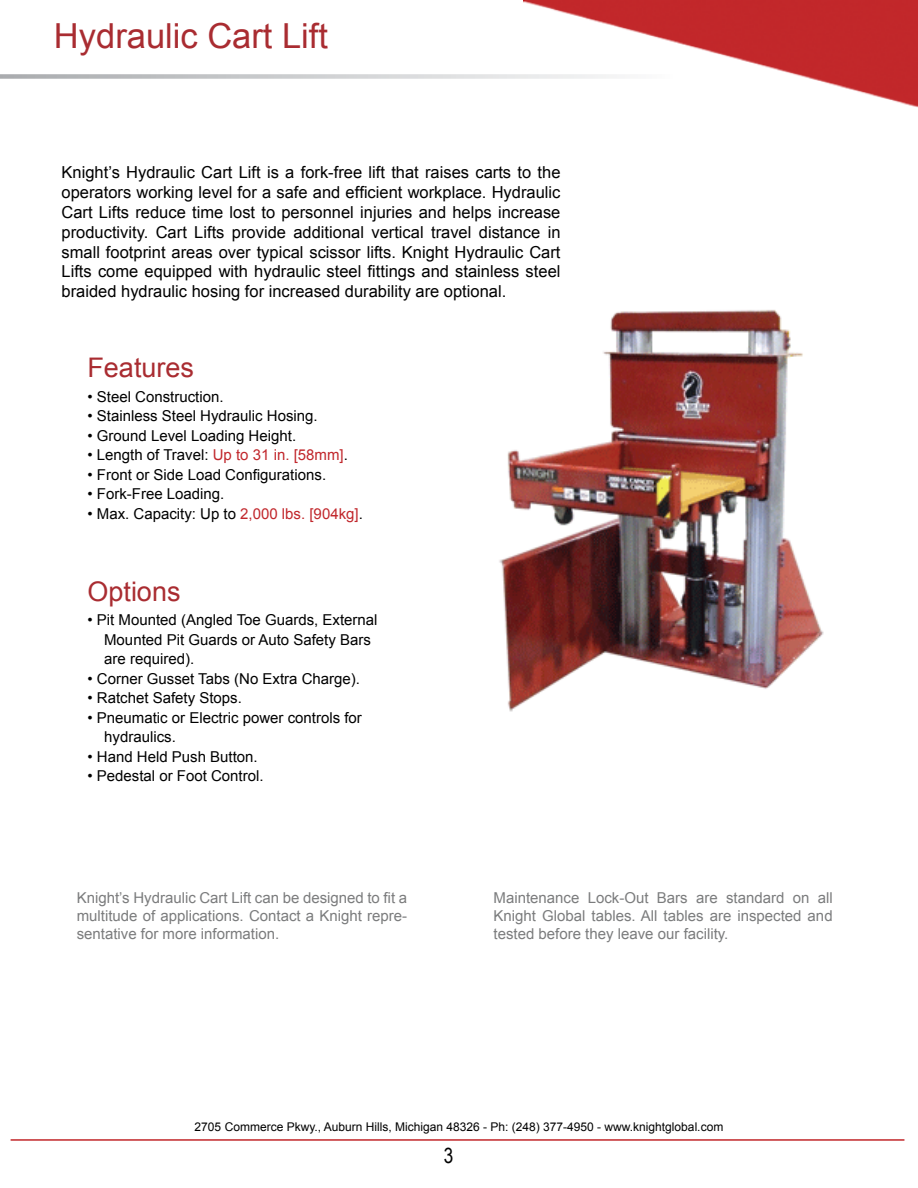
<style>
.page{position:relative;width:918px;height:1188px;background:#fff}
.page>*{position:absolute;margin:0;border:0;box-sizing:border-box;transform-origin:0 0}
.t1{font:34.5px "Arial";color:#a92c31}
.t2{font:27px "Arial";color:#a92c31}
.t3{font:21px "Arial Narrow";color:#000}
.t4{font:16.5px/19.8px "Arial";color:#000;text-align:justify}
.t5{font:15px/19.5px "Arial";color:#000}
.t6{font:15px/18px "Arial";color:#7b7c7d;text-align:justify}
.t7{font:12px "Arial";color:#000}
.s1{color:#c1272c}
</style>
<div class="page">
<img style="left:524px;top:0;width:394px;height:108px">
<hr style="left:11px;top:1139px;width:893px;height:2px;background:#c2272a">
<svg style="left:0;top:74px;width:683px;height:5px"></svg>
<img style="left:499px;top:310px;width:325px;height:402px">
<h1 class="t1" style="left:54px;top:13px;width:276px">Hydraulic Cart Lift</h1>
<p class="t4" style="left:62px;top:163px;width:500px">Knight’s Hydraulic Cart Lift is a fork-free lift that raises carts to the operators working level for a safe and efficient workplace. Hydraulic Cart Lifts reduce time lost to personnel injuries and helps increase productivity. Cart Lifts provide additional vertical travel distance in small footprint areas over typical scissor lifts. Knight Hydraulic Cart Lifts come equipped with hydraulic steel fittings and stainless steel braided hydraulic hosing for increased durability are optional.</p>
<h2 class="t2" style="left:87px;top:350px;width:108px">Features</h2>
<p class="t5" style="left:87px;top:387px;width:138px">• Steel Construction.</p>
<p class="t5" style="left:87px;top:406px;width:232px">• Stainless Steel Hydraulic Hosing.</p>
<p class="t5" style="left:87px;top:426px;width:210px">• Ground Level Loading Height.</p>
<p class="t5" style="left:87px;top:445px;width:262px">• Length of Travel: <span class="s1">Up to 31 in. [58mm]</span>.</p>
<p class="t5" style="left:87px;top:465px;width:240px">• Front or Side Load Configurations.</p>
<p class="t5" style="left:87px;top:484px;width:138px">• Fork-Free Loading.</p>
<p class="t5" style="left:87px;top:504px;width:277px">• Max. Capacity: Up to <span class="s1">2,000 lbs. [904kg]</span>.</p>
<h2 class="t2" style="left:87px;top:574px;width:95px">Options</h2>
<p class="t5" style="left:104px;top:610px;width:275px;text-indent:-17px">• Pit Mounted (Angled Toe Guards, External<br>Mounted Pit Guards or Auto Safety Bars are required).</p>
<p class="t5" style="left:87px;top:669px;width:274px">• Corner Gusset Tabs (No Extra Charge).</p>
<p class="t5" style="left:87px;top:688px;width:156px">• Ratchet Safety Stops.</p>
<p class="t5" style="left:104px;top:708px;width:259px;text-indent:-17px">• Pneumatic or Electric power controls for hydraulics.</p>
<p class="t5" style="left:87px;top:747px;width:172px">• Hand Held Push Button.</p>
<p class="t5" style="left:87px;top:766px;width:178px">• Pedestal or Foot Control.</p>
<p class="t6" style="left:77px;top:889px;width:332px">Knight’s Hydraulic Cart Lift can be designed to fit a multitude of applications. Contact a Knight repre&shy;sentative for more information.</p>
<p class="t6" style="left:494px;top:889px;width:341px">Maintenance Lock-Out Bars are standard on all Knight Global tables. All tables are inspected and tested before they leave our facility.</p>
<p class="t7" style="left:195px;top:1119px;width:530px">2705 Commerce Pkwy., Auburn Hills, Michigan 48326 - Ph: (248) 377-4950 - www.knightglobal.com</p>
<p class="t3" style="left:444px;top:1140px;width:11px">3</p>
</div>
